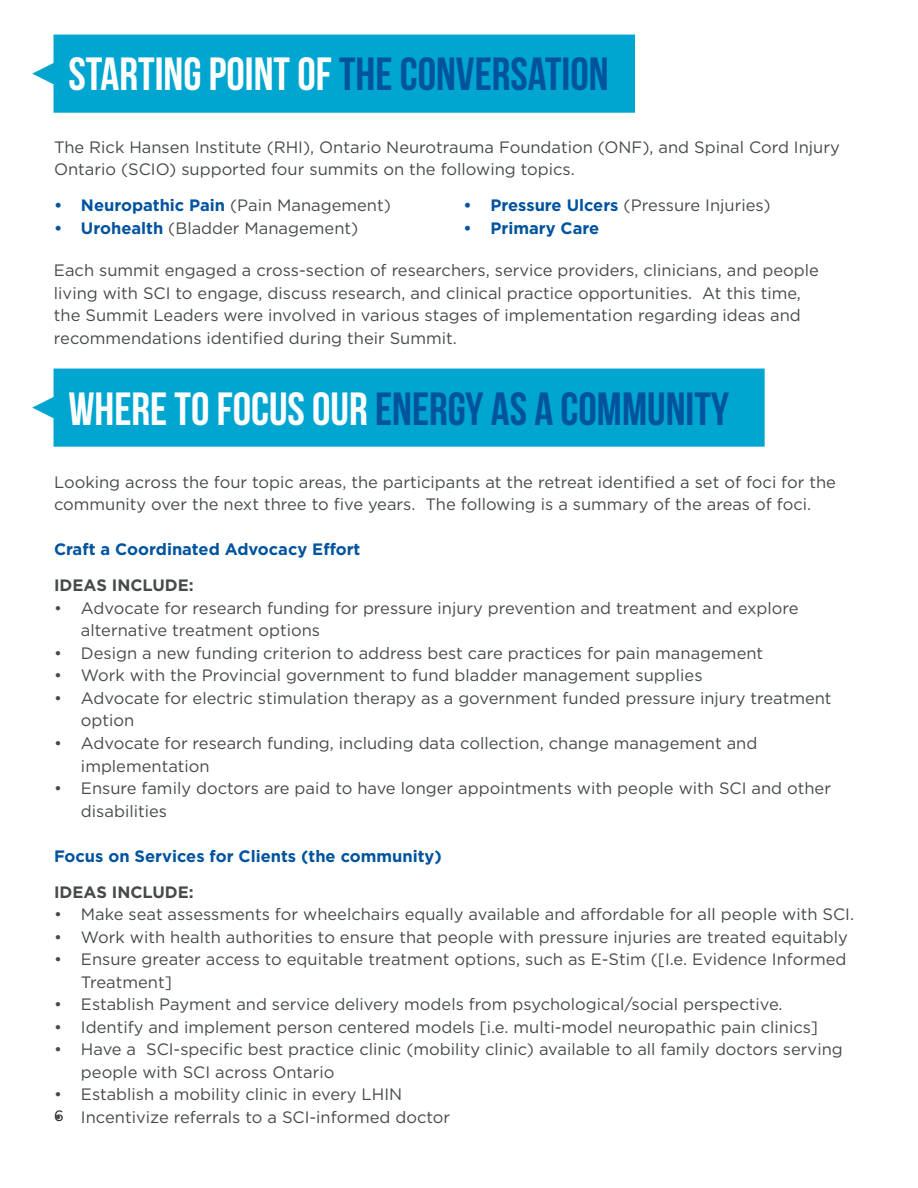
<style>
.page{position:relative;width:918px;height:1188px;background:#fff}
.page>*{position:absolute;margin:0;border:0;box-sizing:border-box;transform-origin:0 0}
.t1{font:700 46.5px "Bebas Neue";color:#01539e}
.t2{font:700 46.5px "Bebas Neue";color:#fff}
.t3{font:16.5px/22.5px "Gotham";color:#464a4b}
.t4{font:700 16.5px "Gotham";color:#01539e}
.t5{font:700 16.5px "Gotham";color:#464a4b}
.t6{font:15px "Gotham";color:#231f20}
.s1{color:#01539e}
.s2{font-weight:400;color:#464a4b}
.s3{font-weight:700;color:#01539e}
.s4{color:#fff}
</style>
<div class="page">
<div style="left:32px;top:369px;width:733px;height:78px;background:#00a6d0"></div>
<div style="left:32px;top:35px;width:603px;height:78px;background:#00a6d0"></div>
<h1 class="t2" style="left:68px;top:48px;width:542px">STARTING POINT OF <span class="s1">THE CONVERSATION</span></h1>
<p class="t3" style="left:54px;top:135px;width:787px">The Rick Hansen Institute (RHI), Ontario Neurotrauma Foundation (ONF), and Spinal Cord Injury<br>Ontario (SCIO) supported four summits on the following topics.</p>
<p class="t4" style="left:54px;top:194px;width:338px">• Neuropathic Pain <span class="s2">(Pain Management)</span></p>
<p class="t3" style="left:54px;top:216px;width:306px"><span class="s3">• Urohealth</span> (Bladder Management)</p>
<p class="t3" style="left:463px;top:194px;width:309px"><span class="s3">• Pressure Ulcers</span> (Pressure Injuries)</p>
<p class="t4" style="left:463px;top:217px;width:137px">• Primary Care</p>
<p class="t3" style="left:54px;top:259px;width:766px">Each summit engaged a cross-section of researchers, service providers, clinicians, and people living with SCI to engage, discuss research, and clinical practice opportunities. At this time, the Summit Leaders were involved in various stages of implementation regarding ideas and recommendations identified during their Summit.</p>
<h1 class="t1" style="left:68px;top:383px;width:662px"><span class="s4">WHERE TO FOCUS OUR</span> ENERGY AS A COMMUNITY</h1>
<p class="t3" style="left:54px;top:471px;width:784px">Looking across the four topic areas, the participants at the retreat identified a set of foci for the community over the next three to five years. The following is a summary of the areas of foci.</p>
<p class="t4" style="left:54px;top:539px;width:308px">Craft a Coordinated Advocacy Effort</p>
<p class="t5" style="left:54px;top:575px;width:141px">IDEAS INCLUDE:</p>
<p class="t3" style="left:81px;top:597px;width:719px;text-indent:-27px">• Advocate for research funding for pressure injury prevention and treatment and explore alternative treatment options</p>
<p class="t3" style="left:54px;top:642px;width:711px">• Design a new funding criterion to address best care practices for pain management</p>
<p class="t3" style="left:54px;top:664px;width:650px">• Work with the Provincial government to fund bladder management supplies</p>
<p class="t3" style="left:81px;top:687px;width:752px;text-indent:-27px">• Advocate for electric stimulation therapy as a government funded pressure injury treatment option</p>
<p class="t3" style="left:81px;top:732px;width:678px;text-indent:-27px">• Advocate for research funding, including data collection, change management and implementation</p>
<p class="t3" style="left:81px;top:777px;width:752px;text-indent:-27px">• Ensure family doctors are paid to have longer appointments with people with SCI and other disabilities</p>
<p class="t4" style="left:54px;top:845px;width:389px">Focus on Services for Clients (the community)</p>
<p class="t5" style="left:54px;top:881px;width:141px">IDEAS INCLUDE:</p>
<p class="t3" style="left:54px;top:903px;width:802px">• Make seat assessments for wheelchairs equally available and affordable for all people with SCI.</p>
<p class="t3" style="left:54px;top:925px;width:795px">• Work with health authorities to ensure that people with pressure injuries are treated equitably</p>
<p class="t3" style="left:81px;top:948px;width:767px;text-indent:-27px">• Ensure greater access to equitable treatment options, such as E-Stim ([I.e. Evidence Informed<br>Treatment]</p>
<p class="t3" style="left:54px;top:993px;width:730px">• Establish Payment and service delivery models from psychological/social perspective.</p>
<p class="t3" style="left:54px;top:1015px;width:766px">• Identify and implement person centered models [i.e. multi-model neuropathic pain clinics]</p>
<p class="t3" style="left:81px;top:1038px;width:763px;text-indent:-27px">• Have a SCI-specific best practice clinic (mobility clinic) available to all family doctors serving people with SCI across Ontario</p>
<p class="t3" style="left:54px;top:1083px;width:350px">• Establish a mobility clinic in every LHIN</p>
<p class="t3" style="left:54px;top:1105px;width:398px">• Incentivize referrals to a SCI-informed doctor</p>
<p class="t6" style="left:54px;top:1106px;width:11px">6</p>
</div>
